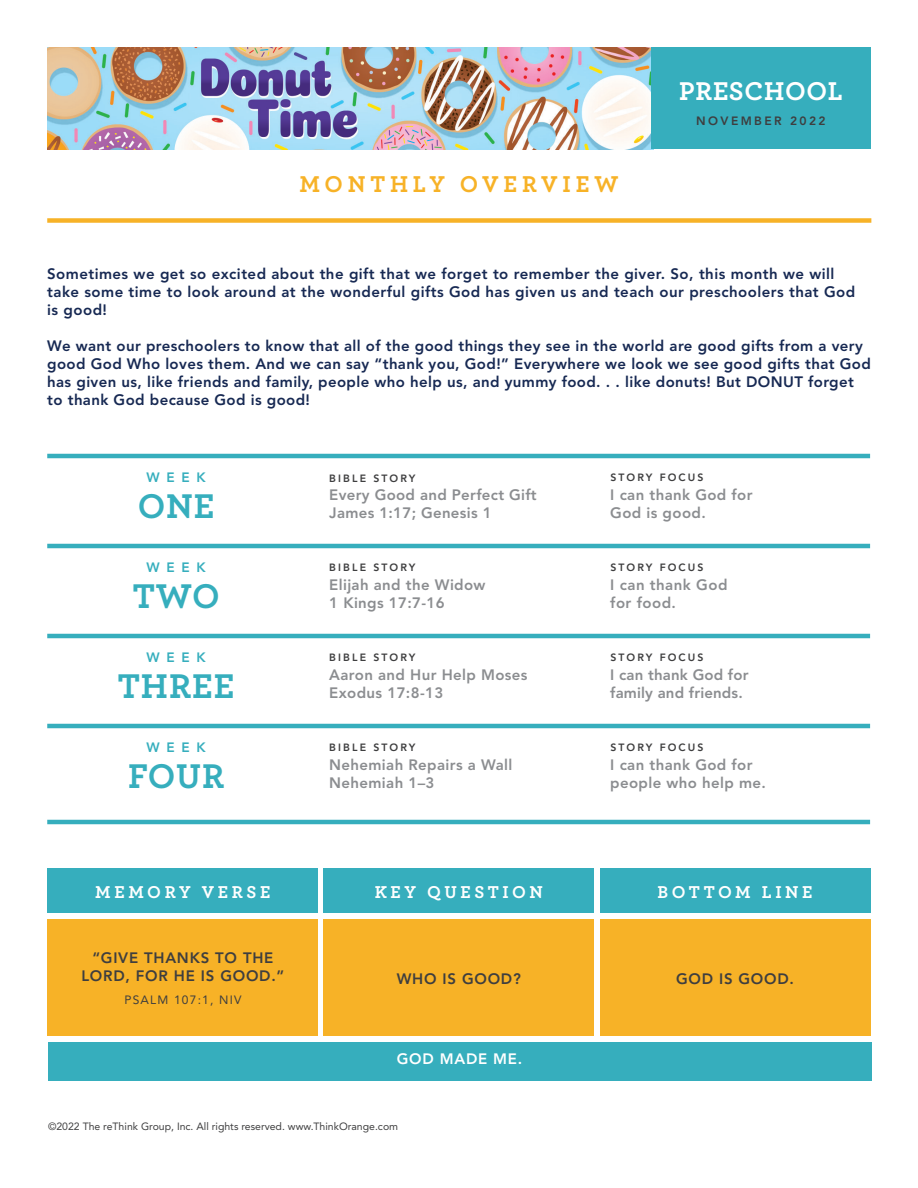
<style>
.page{position:relative;width:918px;height:1188px;background:#fff}
.page>*{position:absolute;margin:0;border:0;box-sizing:border-box;transform-origin:0 0}
.t1{font:700 36px "Archer Pro";letter-spacing:.025em;color:#36aebd}
.t2{font:700 27px "Archer Pro";letter-spacing:.025em;color:#fff}
.t3{font:700 24px "Archer Pro";letter-spacing:.2em;color:#f7b227}
.t4{font:700 18px "Archer Pro";letter-spacing:.2em;color:#fff}
.t5{font:800 15px/18px "Avenir LT Std";letter-spacing:.025em;color:#172953}
.t6{font:800 15px/18px "Avenir LT Std";letter-spacing:.025em;color:#8b8d90}
.t7{font:800 15px/18px "Avenir LT Std";letter-spacing:.05em;color:#3e3e3f;text-align:center}
.t8{font:800 15px "Avenir LT Std";letter-spacing:.05em;color:#fff}
.t9{font:800 13.5px "Avenir LT Std";letter-spacing:.5em;color:#36aebd}
.t10{font:12px "Avenir LT Std";letter-spacing:.1em;color:#3e3e3f}
.t11{font:800 12px "Avenir LT Std";letter-spacing:.2em;color:#3e3e3f}
.t12{font:800 10.5px "Avenir LT Std";letter-spacing:.2em;color:#3e3e3f}
.t13{font:10.5px "Avenir LT Std";color:#3e3e3f}
</style>
<div class="page">
<div style="left:47px;top:218px;width:824px;height:5px;background:#f7b227"></div>
<img style="left:47px;top:47px;width:604px;height:102px">
<div style="left:651px;top:47px;width:220px;height:102px;background:#36aebd"></div>
<hr style="left:47px;top:454px;width:823px;height:4px;background:#36aebd">
<hr style="left:47px;top:544px;width:823px;height:4px;background:#36aebd">
<hr style="left:47px;top:634px;width:823px;height:4px;background:#36aebd">
<hr style="left:47px;top:724px;width:823px;height:4px;background:#36aebd">
<hr style="left:47px;top:820px;width:823px;height:4px;background:#36aebd">
<div style="left:48px;top:868px;width:270px;height:46px;background:#36aebd"></div>
<div style="left:324px;top:868px;width:270px;height:46px;background:#36aebd"></div>
<div style="left:600px;top:868px;width:270px;height:46px;background:#36aebd"></div>
<div style="left:48px;top:1042px;width:824px;height:39px;background:#36aebd"></div>
<div style="left:48px;top:920px;width:270px;height:116px;background:#f7b227"></div>
<div style="left:324px;top:920px;width:270px;height:116px;background:#f7b227"></div>
<div style="left:600px;top:920px;width:270px;height:116px;background:#f7b227"></div>
<h2 class="t2" style="left:679px;top:69px;width:165px">PRESCHOOL</h2>
<h3 class="t3" style="left:299px;top:165px;width:321px">MONTHLY OVERVIEW</h3>
<p class="t11" style="left:696px;top:114px;width:131px">NOVEMBER 2022</p>
<p class="t5" style="left:47px;top:265px;width:810px">Sometimes we get so excited about the gift that we forget to remember the giver. So, this month we will take some time to look around at the wonderful gifts God has given us and teach our preschoolers that God is good!</p>
<p class="t5" style="left:47px;top:337px;width:825px">We want our preschoolers to know that all of the good things they see in the world are good gifts from a very good God Who loves them. And we can say “thank you, God!” Everywhere we look we see good gifts that God has given us, like friends and family, people who help us, and yummy food. . . like donuts! But DONUT forget to thank God because God is good!</p>
<p class="t9" style="left:147px;top:469px;width:61px">WEEK</p>
<p class="t12" style="left:329px;top:472px;width:88px">BIBLE STORY</p>
<p class="t12" style="left:610px;top:472px;width:95px">STORY FOCUS</p>
<h1 class="t1" style="left:138px;top:477px;width:78px">ONE</h1>
<p class="t6" style="left:329px;top:485px;width:209px">Every Good and Perfect Gift<br>James 1:17; Genesis 1</p>
<p class="t6" style="left:610px;top:485px;width:144px">I can thank God for<br>God is good.</p>
<p class="t9" style="left:147px;top:559px;width:61px">WEEK</p>
<p class="t12" style="left:329px;top:562px;width:88px">BIBLE STORY</p>
<p class="t12" style="left:610px;top:562px;width:95px">STORY FOCUS</p>
<h1 class="t1" style="left:133px;top:567px;width:88px">TWO</h1>
<p class="t6" style="left:329px;top:575px;width:158px">Elijah and the Widow<br>1 Kings 17:7-16</p>
<p class="t6" style="left:610px;top:575px;width:119px">I can thank God for food.</p>
<p class="t9" style="left:147px;top:649px;width:61px">WEEK</p>
<p class="t12" style="left:329px;top:652px;width:88px">BIBLE STORY</p>
<p class="t12" style="left:610px;top:652px;width:95px">STORY FOCUS</p>
<h1 class="t1" style="left:118px;top:657px;width:118px">THREE</h1>
<p class="t6" style="left:329px;top:665px;width:200px">Aaron and Hur Help Moses<br>Exodus 17:8-13</p>
<p class="t6" style="left:610px;top:665px;width:140px">I can thank God for family and friends.</p>
<p class="t9" style="left:147px;top:739px;width:61px">WEEK</p>
<p class="t12" style="left:329px;top:742px;width:88px">BIBLE STORY</p>
<p class="t12" style="left:610px;top:742px;width:95px">STORY FOCUS</p>
<h1 class="t1" style="left:128px;top:747px;width:98px">FOUR</h1>
<p class="t6" style="left:329px;top:755px;width:184px">Nehemiah Repairs a Wall<br>Nehemiah 1–3</p>
<p class="t6" style="left:610px;top:755px;width:157px">I can thank God for people who help me.</p>
<p class="t4" style="left:95px;top:878px;width:177px">MEMORY VERSE</p>
<p class="t4" style="left:375px;top:878px;width:170px">KEY QUESTION</p>
<p class="t4" style="left:658px;top:878px;width:156px">BOTTOM LINE</p>
<p class="t7" style="left:81px;top:949px;width:204px">“GIVE THANKS TO THE<br>LORD, FOR HE IS GOOD.”</p>
<p class="t10" style="left:124px;top:993px;width:118px">PSALM 107:1, NIV</p>
<p class="t7" style="left:397px;top:970px;width:126px">WHO IS GOOD?</p>
<p class="t7" style="left:676px;top:970px;width:119px">GOD IS GOOD.</p>
<p class="t8" style="left:397px;top:1050px;width:127px">GOD MADE ME.</p>
<p class="t13" style="left:48px;top:1120px;width:352px">©2022 The reThink Group, Inc. All rights reserved. www.ThinkOrange.com</p>
</div>
